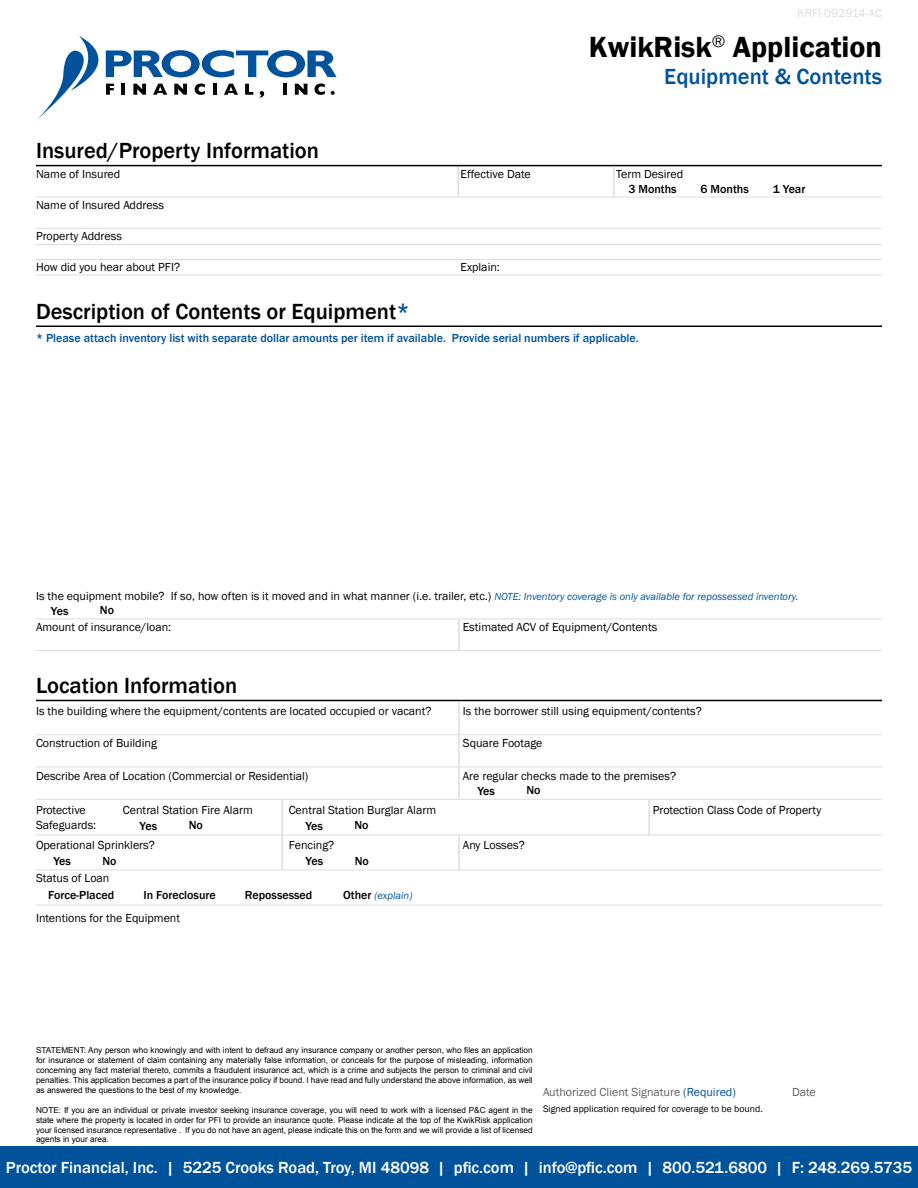
<style>
.page{position:relative;width:918px;height:1188px;background:#fff}
.page>*{position:absolute;margin:0;border:0;box-sizing:border-box;transform-origin:0 0}
.t1{font:600 30px "Franklin Gothic";color:#000}
.t2{font:500 22.5px "Franklin Gothic";color:#000}
.t3{font:500 22.5px "Franklin Gothic";color:#00539b}
.t4{font:500 16.5px "Franklin Gothic";color:#fff}
.t5{font:12px/14.9px "Franklin Gothic";color:#000}
.t6{font:500 12px "Franklin Gothic";color:#00539b}
.t7{font:500 12px "Franklin Gothic";color:#000}
.t8{font:12px "Franklin Gothic";color:#5f6062}
.t9{font:12px "Franklin Gothic";color:#dcddde}
.t10{font:italic 10.5px "Franklin Gothic";color:#00539b}
.t11{font:9.75px "Franklin Gothic";color:#000}
.t12{font:8.25px/9.9px "Arial";color:#000;text-align:justify}
.s1{color:#00539b}
.s2{font-style:italic;font-size:10.5px;color:#00539b}
.s3{font-weight:500}
.s4{font-weight:500;font-style:normal;font-size:12px;color:#000}
</style>
<div class="page">
<svg style="left:37px;top:36px;width:300px;height:84px"></svg>
<div style="left:0;top:1147px;width:918px;height:41px;background:#00539b"></div>
<hr style="left:458px;top:166px;width:1px;height:31px;background:#dcddde">
<hr style="left:36px;top:165px;width:846px;height:1px;background:#000">
<hr style="left:36px;top:197px;width:846px;height:1px;background:#dcddde">
<hr style="left:36px;top:228px;width:846px;height:1px;background:#dcddde">
<hr style="left:613px;top:166px;width:2px;height:31px;background:#dcddde">
<hr style="left:36px;top:244px;width:846px;height:1px;background:#dcddde">
<hr style="left:36px;top:259px;width:846px;height:1px;background:#dcddde">
<hr style="left:36px;top:275px;width:846px;height:1px;background:#dcddde">
<hr style="left:36px;top:326px;width:846px;height:1px;background:#000">
<hr style="left:36px;top:619px;width:846px;height:1px;background:#dcddde">
<hr style="left:36px;top:650px;width:846px;height:1px;background:#dcddde">
<hr style="left:458px;top:619px;width:2px;height:31px;background:#dcddde">
<hr style="left:36px;top:700px;width:846px;height:1px;background:#000">
<hr style="left:36px;top:734px;width:846px;height:1px;background:#dcddde">
<hr style="left:36px;top:767px;width:846px;height:1px;background:#dcddde">
<hr style="left:458px;top:701px;width:2px;height:98px;background:#dcddde">
<hr style="left:36px;top:799px;width:846px;height:1px;background:#dcddde">
<hr style="left:648px;top:799px;width:2px;height:36px;background:#dcddde">
<hr style="left:36px;top:834px;width:846px;height:1px;background:#dcddde">
<hr style="left:36px;top:870px;width:846px;height:1px;background:#dcddde">
<hr style="left:281px;top:800px;width:2px;height:70px;background:#dcddde">
<hr style="left:458px;top:835px;width:2px;height:35px;background:#dcddde">
<hr style="left:36px;top:905px;width:846px;height:1px;background:#dcddde">
<h2 class="t2" style="left:36px;top:137px;width:285px">Insured/Property Information</h2>
<h3 class="t5" style="left:36px;top:167px;width:86px">Name of Insured</h3>
<h3 class="t5" style="left:460px;top:167px;width:72px">Effective Date</h3>
<h3 class="t5" style="left:36px;top:198px;width:129px">Name of Insured Address</h3>
<h3 class="t9" style="left:797px;top:5px;width:86px">KRFI-092914-AC</h3>
<h1 class="t1" style="left:589px;top:29px;width:295px">KwikRisk<sup>®</sup> Application</h1>
<h2 class="t3" style="left:664px;top:63px;width:219px">Equipment &amp; Contents</h2>
<h3 class="t5" style="left:616px;top:167px;width:69px">Term Desired</h3>
<h3 class="t7" style="left:628px;top:181px;width:50px">3 Months</h3>
<h3 class="t7" style="left:701px;top:181px;width:50px">6 Months</h3>
<h3 class="t7" style="left:773px;top:182px;width:34px">1 Year</h3>
<h3 class="t5" style="left:36px;top:229px;width:87px">Property Address</h3>
<h3 class="t5" style="left:36px;top:260px;width:146px">How did you hear about PFI?</h3>
<h3 class="t5" style="left:460px;top:260px;width:41px">Explain:</h3>
<h2 class="t2" style="left:36px;top:297px;width:375px">Description of Contents or Equipment<span class="s1">*</span></h2>
<h3 class="t6" style="left:36px;top:331px;width:604px">* Please attach inventory list with separate dollar amounts per item if available. Provide serial numbers if applicable.</h3>
<h3 class="t5" style="left:51px;top:589px;width:749px;text-indent:-15px">Is the equipment mobile? If so, how often is it moved and in what manner (i.e. trailer, etc.) <span class="s2">NOTE: Inventory coverage is only available for repossessed inventory.<br></span><span class="s3">Yes</span></h3>
<h3 class="t7" style="left:100px;top:603px;width:16px">No</h3>
<h3 class="t5" style="left:36px;top:620px;width:137px">Amount of insurance/loan:</h3>
<h3 class="t5" style="left:463px;top:620px;width:196px">Estimated ACV of Equipment/Contents</h3>
<h2 class="t2" style="left:36px;top:671px;width:203px">Location Information</h2>
<h3 class="t5" style="left:36px;top:704px;width:397px">Is the building where the equipment/contents are located occupied or vacant?</h3>
<h3 class="t5" style="left:463px;top:704px;width:240px">Is the borrower still using equipment/contents?</h3>
<h3 class="t5" style="left:36px;top:736px;width:122px">Construction of Building</h3>
<h3 class="t5" style="left:463px;top:736px;width:81px">Square Footage</h3>
<h3 class="t5" style="left:36px;top:768px;width:274px">Describe Area of Location (Commercial or Residential)</h3>
<h3 class="t5" style="left:463px;top:768px;width:215px">Are regular checks made to the premises?</h3>
<h3 class="t7" style="left:477px;top:784px;width:19px">Yes</h3>
<h3 class="t7" style="left:527px;top:783px;width:16px">No</h3>
<h3 class="t5" style="left:36px;top:803px;width:62px;line-height:14.4px">Protective<br>Safeguards:</h3>
<h3 class="t5" style="left:123px;top:803px;width:131px">Central Station Fire Alarm</h3>
<h3 class="t5" style="left:289px;top:803px;width:149px">Central Station Burglar Alarm</h3>
<h3 class="t7" style="left:305px;top:818px;width:19px">Yes</h3>
<h3 class="t7" style="left:354px;top:818px;width:16px">No</h3>
<h3 class="t5" style="left:653px;top:803px;width:170px">Protection Class Code of Property</h3>
<h3 class="t7" style="left:140px;top:818px;width:19px">Yes</h3>
<h3 class="t7" style="left:189px;top:818px;width:16px">No</h3>
<h3 class="t5" style="left:36px;top:838px;width:120px">Operational Sprinklers?</h3>
<h3 class="t7" style="left:53px;top:854px;width:19px">Yes</h3>
<h3 class="t7" style="left:103px;top:853px;width:16px">No</h3>
<h3 class="t5" style="left:36px;top:871px;width:75px">Status of Loan</h3>
<h3 class="t5" style="left:289px;top:838px;width:47px">Fencing?</h3>
<h3 class="t7" style="left:306px;top:854px;width:19px">Yes</h3>
<h3 class="t7" style="left:355px;top:853px;width:16px">No</h3>
<h3 class="t7" style="left:144px;top:888px;width:74px">In Foreclosure</h3>
<h3 class="t7" style="left:245px;top:888px;width:69px">Repossessed</h3>
<p class="t10" style="left:343px;top:889px;width:71px"><span class="s4">Other</span> (explain)</p>
<h3 class="t5" style="left:36px;top:911px;width:146px">Intentions for the Equipment</h3>
<h3 class="t7" style="left:48px;top:888px;width:67px">Force-Placed</h3>
<h3 class="t5" style="left:463px;top:838px;width:63px">Any Losses?</h3>
<p class="t12" style="left:36px;top:1046px;width:498px">STATEMENT: Any person who knowingly and with intent to defraud any insurance company or another person, who files an application for insurance or statement of claim containing any materially false information, or conceals for the purpose of misleading, information concerning any fact material thereto, commits a fraudulent insurance act, which is a crime and subjects the person to criminal and civil penalties. This application becomes a part of the insurance policy if bound. I have read and fully understand the above information, as well as answered the questions to the best of my knowledge.</p>
<p class="t12" style="left:36px;top:1105px;width:498px">NOTE: If you are an individual or private investor seeking insurance coverage, you will need to work with a licensed P&amp;C agent in the state where the property is located in order for PFI to provide an insurance quote. Please indicate at the top of the KwikRisk application your licensed insurance representative . If you do not have an agent, please indicate this on the form and we will provide a list of licensed agents in your area.</p>
<h3 class="t4" style="left:6px;top:1157px;width:908px">Proctor Financial, Inc. | 5225 Crooks Road, Troy, MI 48098 | pfic.com | info@pfic.com | 800.521.6800 | F: 248.269.5735</h3>
<h3 class="t8" style="left:543px;top:1084px;width:194px">Authorized Client Signature <span class="s1">(Required)</span></h3>
<h3 class="t8" style="left:792px;top:1084px;width:25px">Date</h3>
<p class="t11" style="left:543px;top:1103px;width:221px">Signed application required for coverage to be bound.</p>
</div>
